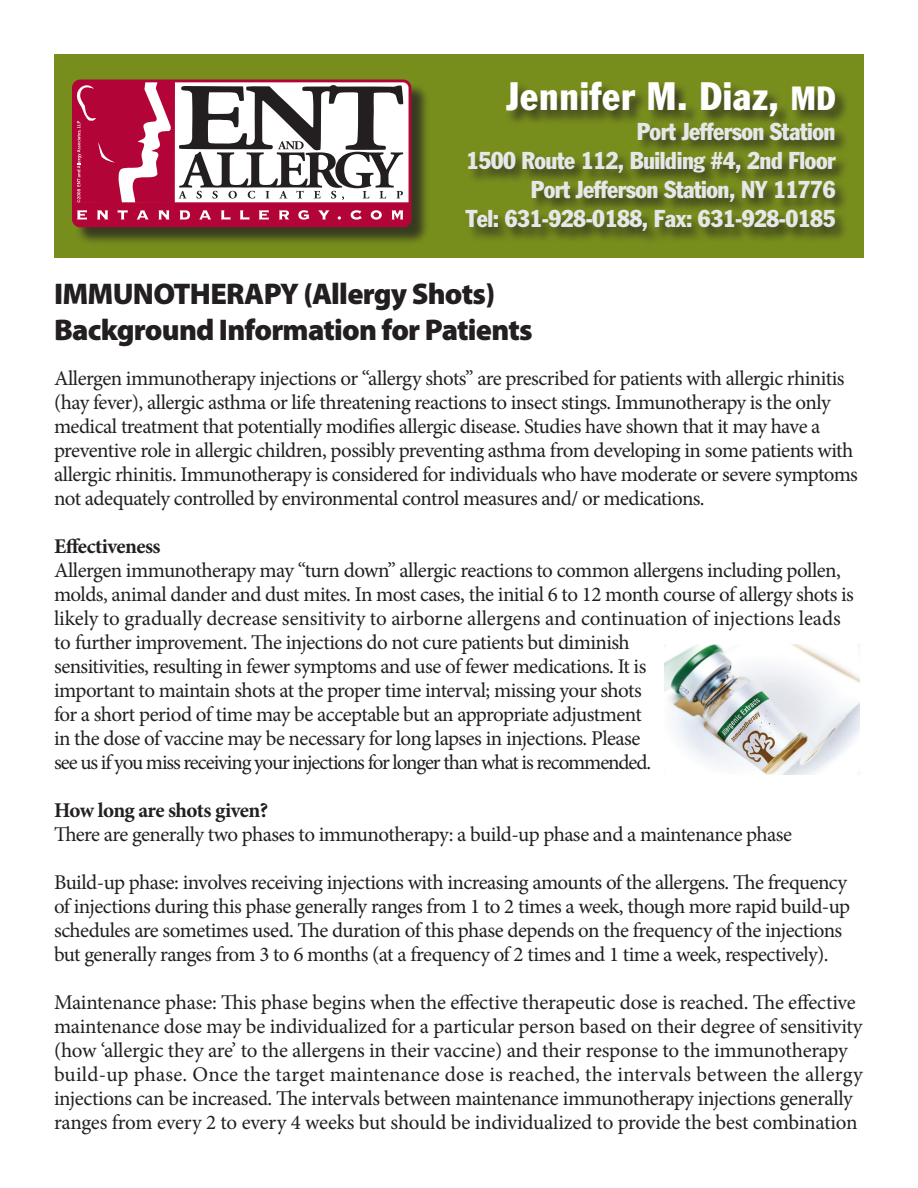
<style>
.page{position:relative;width:918px;height:1188px;background:#fff}
.page>*{position:absolute;margin:0;border:0;box-sizing:border-box;transform-origin:0 0}
.t1{font:condensed 39px "Franklin Gothic";letter-spacing:.02em;color:#fff}
.t2{font:900 30px/36px "Myriad Pro";letter-spacing:-.025em;color:#231f20}
.t3{font:condensed 24px/29.2px "Franklin Gothic";letter-spacing:-.02em;color:#e6e7e9;text-align:right}
.t4{font:21px/24px "Minion Pro";letter-spacing:-.025em;color:#231f20}
.t5{font:700 21px "Minion Pro";letter-spacing:-.03em;color:#231f20}
.s1{font-size:33px}
</style>
<div class="page">
<div style="left:54px;top:54px;width:810px;height:204px;background:#778e1d"></div>
<div style="left:75px;top:82px;width:355px;height:164px;background:#231f20;opacity:.75"></div>
<svg style="left:72px;top:81px;width:338px;height:146px;background:#b9788a"></svg>
<img style="left:664px;top:644px;width:195px;height:130px">
<div style="left:464px;top:82px;width:386px;height:165px;background:#231f20;opacity:.75"></div>
<h1 class="t1" style="left:507px;top:73px;width:330px">Jennifer M. Diaz, <span class="s1">MD</span></h1>
<p class="t3" style="left:466px;top:116px;width:371px">Port Jefferson Station<br>1500 Route 112, Building #4, 2nd Floor Port Jefferson Station, NY 11776<br>Tel: 631-928-0188, Fax: 631-928-0185</p>
<h2 class="t2" style="left:54px;top:275px;width:480px">IMMUNOTHERAPY (Allergy Shots)<br>Background Information for Patients</h2>
<p class="t4" style="left:54px;top:366px;width:805px">Allergen immunotherapy injections or “allergy shots” are prescribed for patients with allergic rhinitis (hay fever), allergic asthma or life threatening reactions to insect stings. Immunotherapy is the only medical treatment that potentially modifies allergic disease. Studies have shown that it may have a preventive role in allergic children, possibly preventing asthma from developing in some patients with allergic rhinitis. Immunotherapy is considered for individuals who have moderate or severe symptoms not adequately controlled by environmental control measures and/ or medications.</p>
<p class="t5" style="left:54px;top:532px;width:108px">Effectiveness</p>
<p class="t4" style="left:54px;top:559px;width:801px">Allergen immunotherapy may “turn down” allergic reactions to common allergens including pollen, molds, animal dander and dust mites. In most cases, the initial 6 to 12 month course of allergy shots is likely to gradually decrease sensitivity to airborne allergens and continuation of injections leads to further improvement. The injections do not cure patients but diminish<br>sensitivities, resulting in fewer symptoms and use of fewer medications. It is<br>important to maintain shots at the proper time interval; missing your shots<br>for a short period of time may be acceptable but an appropriate adjustment<br>in the dose of vaccine may be necessary for long lapses in injections. Please<br>see us if you miss receiving your injections for longer than what is recommended.</p>
<p class="t5" style="left:54px;top:796px;width:216px">How long are shots given?</p>
<p class="t4" style="left:54px;top:823px;width:740px">There are generally two phases to immunotherapy: a build-up phase and a maintenance phase</p>
<p class="t4" style="left:54px;top:871px;width:798px">Build-up phase: involves receiving injections with increasing amounts of the allergens. The frequency of injections during this phase generally ranges from 1 to 2 times a week, though more rapid build-up schedules are sometimes used. The duration of this phase depends on the frequency of the injections but generally ranges from 3 to 6 months (at a frequency of 2 times and 1 time a week, respectively).</p>
<p class="t4" style="left:54px;top:991px;width:810px">Maintenance phase: This phase begins when the effective therapeutic dose is reached. The effective maintenance dose may be individualized for a particular person based on their degree of sensitivity (how ‘allergic they are’ to the allergens in their vaccine) and their response to the immunotherapy build-up phase. Once the target maintenance dose is reached, the intervals between the allergy injections can be increased. The intervals between maintenance immunotherapy injections generally ranges from every 2 to every 4 weeks but should be individualized to provide the best combination</p>
</div>
